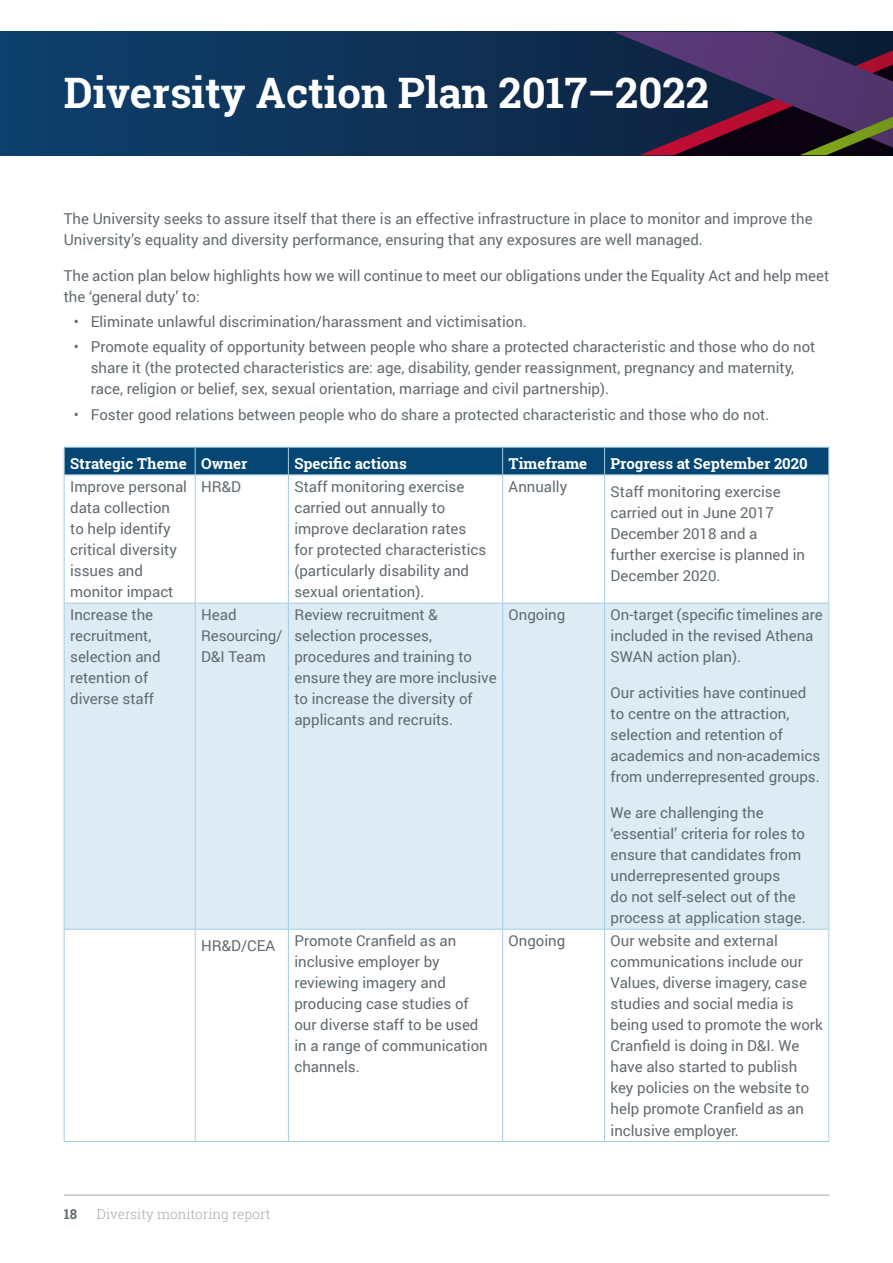
<style>
.page{position:relative;width:893px;height:1263px;background:#fff}
.page>*{position:absolute;margin:0;border:0;box-sizing:border-box;transform-origin:0 0}
.Section_heading{font:700 42px "Roboto Slab";color:#fff}
.Body_text{font:15px/21px "Roboto";color:#616b71}
.Diversity_Table_head{font:700 15px "Roboto Slab";color:#fff}
.t1{font:300 13.5px "Roboto Slab";color:#a7a8a9}
.t2{font:700 13.5px "Roboto Slab";color:#616b71}
</style>
<div class="page">
<hr style="left:64px;top:1195px;width:765px;height:1px;background:#a7a8a9">
<div style="left:0;top:32px;width:893px;height:123px;background:linear-gradient(to bottom,#0e375f,#0e375f)"></div>
<div style="left:471px;top:32px;width:143px;height:123px;background:#0e2b4c"></div>
<svg style="left:614px;top:32px;width:279px;height:123px"></svg>
<svg style="left:65px;top:475px;width:763px;height:666px"></svg>
<div style="left:65px;top:604px;width:763px;height:325px;background:#ddebf4"></div>
<hr style="left:64px;top:475px;width:1px;height:128px;background:#a5cde2">
<hr style="left:195px;top:475px;width:1px;height:128px;background:#a5cde2">
<hr style="left:288px;top:475px;width:1px;height:128px;background:#a5cde2">
<hr style="left:502px;top:475px;width:1px;height:128px;background:#a5cde2">
<hr style="left:604px;top:475px;width:1px;height:128px;background:#a5cde2">
<hr style="left:828px;top:475px;width:1px;height:128px;background:#a5cde2">
<hr style="left:64px;top:603px;width:131px;height:1px;background:#a5cde2">
<hr style="left:64px;top:603px;width:1px;height:326px;background:#a5cde2">
<hr style="left:195px;top:603px;width:93px;height:1px;background:#a5cde2">
<hr style="left:195px;top:603px;width:1px;height:326px;background:#a5cde2">
<hr style="left:288px;top:603px;width:215px;height:1px;background:#a5cde2">
<hr style="left:288px;top:603px;width:1px;height:326px;background:#a5cde2">
<hr style="left:503px;top:603px;width:102px;height:1px;background:#a5cde2">
<hr style="left:502px;top:603px;width:1px;height:326px;background:#a5cde2">
<hr style="left:605px;top:603px;width:224px;height:1px;background:#a5cde2">
<hr style="left:604px;top:603px;width:1px;height:326px;background:#a5cde2">
<hr style="left:828px;top:603px;width:1px;height:326px;background:#a5cde2">
<hr style="left:64px;top:929px;width:131px;height:1px;background:#a5cde2">
<hr style="left:64px;top:929px;width:1px;height:212px;background:#a5cde2">
<hr style="left:195px;top:929px;width:93px;height:1px;background:#a5cde2">
<hr style="left:195px;top:929px;width:1px;height:212px;background:#a5cde2">
<hr style="left:288px;top:929px;width:215px;height:1px;background:#a5cde2">
<hr style="left:288px;top:929px;width:1px;height:212px;background:#a5cde2">
<hr style="left:503px;top:929px;width:102px;height:1px;background:#a5cde2">
<hr style="left:502px;top:929px;width:1px;height:212px;background:#a5cde2">
<hr style="left:605px;top:929px;width:224px;height:1px;background:#a5cde2">
<hr style="left:604px;top:929px;width:1px;height:212px;background:#a5cde2">
<hr style="left:828px;top:929px;width:1px;height:212px;background:#a5cde2">
<hr style="left:64px;top:1141px;width:131px;height:1px;background:#a5cde2">
<hr style="left:195px;top:1141px;width:93px;height:1px;background:#a5cde2">
<hr style="left:288px;top:1141px;width:215px;height:1px;background:#a5cde2">
<hr style="left:503px;top:1141px;width:102px;height:1px;background:#a5cde2">
<hr style="left:605px;top:1141px;width:224px;height:1px;background:#a5cde2">
<div style="left:64px;top:447px;width:765px;height:27px;background:#054772"></div>
<hr style="left:64px;top:474px;width:131px;height:1px;background:#a5cde2">
<hr style="left:195px;top:474px;width:93px;height:1px;background:#a5cde2">
<hr style="left:288px;top:474px;width:215px;height:1px;background:#a5cde2">
<hr style="left:503px;top:474px;width:102px;height:1px;background:#a5cde2">
<hr style="left:605px;top:474px;width:224px;height:1px;background:#a5cde2">
<p class="Section_heading" style="left:64px;top:64px;width:647px">Diversity Action Plan 2017–2022</p>
<p class="Body_text" style="left:64px;top:207px;width:750px">The University seeks to assure itself that there is an effective infrastructure in place to monitor and improve the<br>University’s equality and diversity performance, ensuring that any exposures are well managed.</p>
<p class="Body_text" style="left:64px;top:264px;width:767px">The action plan below highlights how we will continue to meet our obligations under the Equality Act and help meet the ‘general duty’ to:</p>
<p class="Body_text" style="left:74px;top:311px;width:455px">• Eliminate unlawful discrimination/harassment and victimisation.</p>
<p class="Body_text" style="left:91px;top:336px;width:726px;text-indent:-17px">• Promote equality of opportunity between people who share a protected characteristic and those who do not share it (the protected characteristics are: age, disability, gender reassignment, pregnancy and maternity, race, religion or belief, sex, sexual orientation, marriage and civil partnership).</p>
<p class="Body_text" style="left:74px;top:403px;width:697px">• Foster good relations between people who do share a protected characteristic and those who do not.</p>
<p class="Diversity_Table_head" style="left:70px;top:453px;width:118px">Strategic Theme</p>
<p class="Diversity_Table_head" style="left:201px;top:453px;width:48px">Owner</p>
<p class="Diversity_Table_head" style="left:294px;top:453px;width:114px">Specific actions</p>
<p class="Diversity_Table_head" style="left:509px;top:453px;width:80px">Timeframe</p>
<p class="Diversity_Table_head" style="left:611px;top:453px;width:199px">Progress at September 2020</p>
<p class="Body_text" style="left:70px;top:476px;width:118px">Improve personal data collection to help identify critical diversity issues and monitor impact</p>
<p class="Body_text" style="left:201px;top:476px;width:41px">HR&amp;D</p>
<p class="Body_text" style="left:294px;top:476px;width:193px">Staff monitoring exercise carried out annually to improve declaration rates for protected characteristics (particularly disability and sexual orientation).</p>
<p class="Body_text" style="left:509px;top:476px;width:60px">Annually</p>
<p class="Body_text" style="left:611px;top:480px;width:196px">Staff monitoring exercise carried out in June 2017<br>December 2018 and a further exercise is planned in<br>December 2020.</p>
<p class="Body_text" style="left:70px;top:604px;width:92px">Increase the recruitment, selection and retention of diverse staff</p>
<p class="Body_text" style="left:201px;top:604px;width:83px">Head<br>Resourcing/<br>D&amp;I Team</p>
<p class="Body_text" style="left:294px;top:604px;width:204px">Review recruitment &amp; selection processes, procedures and training to ensure they are more inclusive to increase the diversity of applicants and recruits.</p>
<p class="Body_text" style="left:509px;top:604px;width:58px">Ongoing</p>
<p class="Body_text" style="left:611px;top:604px;width:214px">On-target (specific timelines are included in the revised Athena<br>SWAN action plan).</p>
<p class="Body_text" style="left:611px;top:682px;width:211px">Our activities have continued to centre on the attraction, selection and retention of academics and non-academics from underrepresented groups.</p>
<p class="Body_text" style="left:611px;top:802px;width:197px">We are challenging the ‘essential’ criteria for roles to ensure that candidates from underrepresented groups<br>do not self-select out of the process at application stage.</p>
<p class="Body_text" style="left:201px;top:934px;width:76px">HR&amp;D/CEA</p>
<p class="Body_text" style="left:294px;top:930px;width:195px">Promote Cranfield as an inclusive employer by reviewing imagery and producing case studies of our diverse staff to be used in a range of communication channels.</p>
<p class="Body_text" style="left:509px;top:930px;width:58px">Ongoing</p>
<p class="Body_text" style="left:611px;top:930px;width:214px">Our website and external communications include our<br>Values, diverse imagery, case studies and social media is being used to promote the work<br>Cranfield is doing in D&amp;I. We have also started to publish key policies on the website to help promote Cranfield as an inclusive employer.</p>
<p class="t2" style="left:64px;top:1204px;width:15px">18</p>
<p class="t1" style="left:97px;top:1204px;width:175px">Diversity monitoring report</p>
</div>
